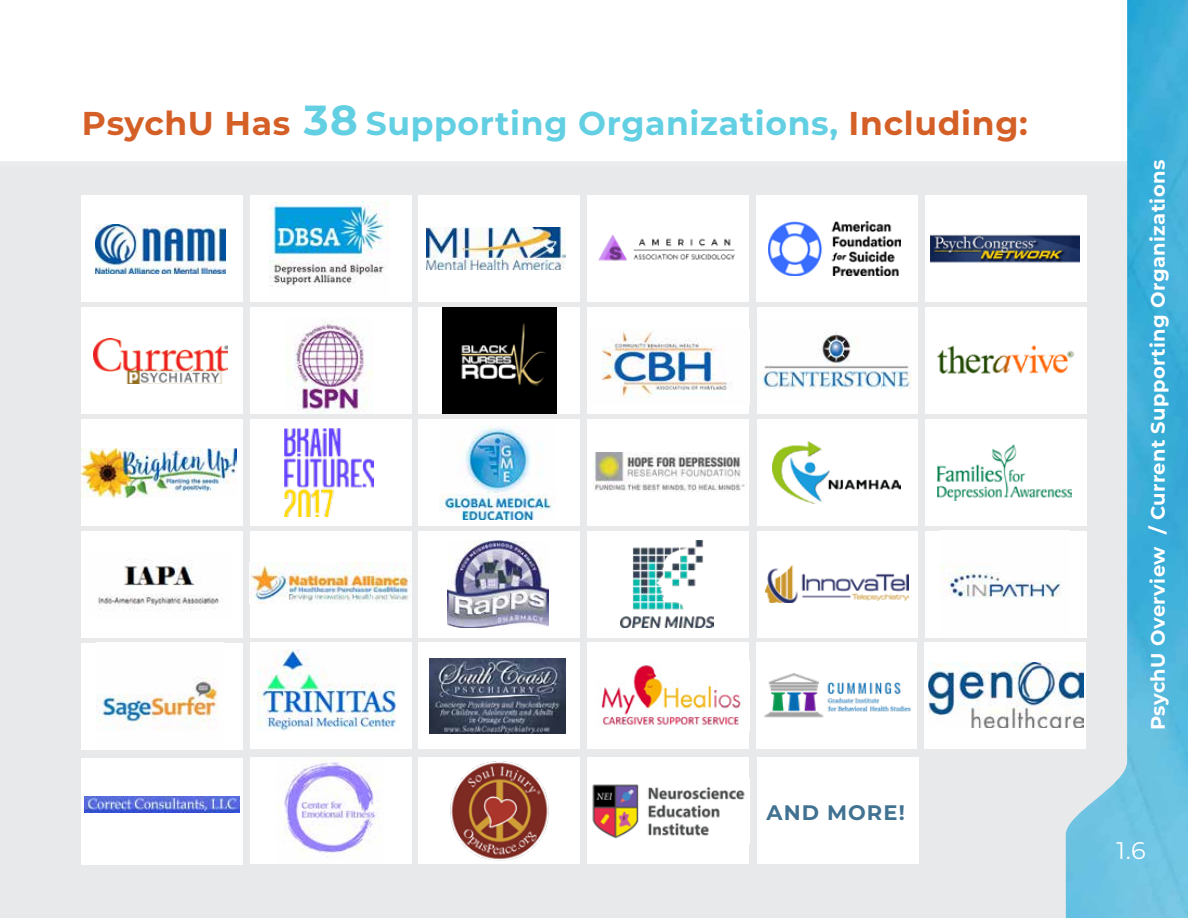
<style>
.page{position:relative;width:1188px;height:918px;background:#fff}
.page>*{position:absolute;margin:0;border:0;box-sizing:border-box;transform-origin:0 0}
.t1{font:700 33px "Montserrat";letter-spacing:.02em;color:#63cfe3}
.t2{font:24px "Montserrat";color:#fff}
.t3{font:700 21px "Montserrat";letter-spacing:.05em;color:#417291}
.t4{font:700 19.5px "Montserrat";letter-spacing:.02em;color:#fff}
.s1{color:#d46027}
.s2{font-size:42px}
</style>
<div class="page">
<div style="left:0;top:162px;width:1161px;height:756px;background:#e7e9ea"></div>
<img style="left:1066px;top:0;width:122px;height:918px">
<div style="left:926px;top:196px;width:161px;height:106px;background:#fff"></div>
<img style="left:931px;top:234px;width:148px;height:29px">
<div style="left:250px;top:307px;width:162px;height:107px;background:#fff"></div>
<img style="left:286px;top:319px;width:86px;height:94px">
<div style="left:418px;top:419px;width:162px;height:106px;background:#fff"></div>
<img style="left:440px;top:425px;width:113px;height:95px">
<div style="left:757px;top:419px;width:161px;height:106px;background:#fff"></div>
<img style="left:772px;top:441px;width:129px;height:62px">
<div style="left:926px;top:307px;width:161px;height:107px;background:#fff"></div>
<img style="left:937px;top:345px;width:138px;height:29px">
<div style="left:81px;top:419px;width:162px;height:107px;background:#fff"></div>
<img style="left:81px;top:448px;width:156px;height:49px">
<div style="left:250px;top:419px;width:162px;height:106px;background:#fff"></div>
<img style="left:285px;top:428px;width:88px;height:88px">
<div style="left:587px;top:643px;width:162px;height:106px;background:#fff"></div>
<img style="left:601px;top:665px;width:140px;height:60px">
<div style="left:418px;top:643px;width:162px;height:106px;background:#fff"></div>
<img style="left:430px;top:658px;width:136px;height:75px">
<div style="left:587px;top:531px;width:162px;height:106px;background:#fff"></div>
<img style="left:620px;top:540px;width:93px;height:88px">
<div style="left:587px;top:419px;width:162px;height:106px;background:#fff"></div>
<img style="left:594px;top:453px;width:151px;height:39px">
<div style="left:81px;top:531px;width:162px;height:106px;background:#fff"></div>
<img style="left:98px;top:560px;width:122px;height:51px">
<div style="left:250px;top:531px;width:162px;height:106px;background:#fff"></div>
<img style="left:250px;top:563px;width:162px;height:40px">
<div style="left:926px;top:419px;width:161px;height:106px;background:#fff"></div>
<img style="left:938px;top:445px;width:134px;height:56px">
<div style="left:418px;top:531px;width:162px;height:106px;background:#fff"></div>
<img style="left:448px;top:540px;width:100px;height:88px">
<div style="left:757px;top:531px;width:161px;height:106px;background:#fff"></div>
<img style="left:765px;top:566px;width:143px;height:36px">
<div style="left:250px;top:643px;width:162px;height:106px;background:#fff"></div>
<img style="left:258px;top:649px;width:139px;height:81px">
<div style="left:418px;top:307px;width:162px;height:107px;background:#fff"></div>
<img style="left:442px;top:307px;width:115px;height:107px">
<div style="left:81px;top:308px;width:162px;height:106px;background:#fff"></div>
<img style="left:94px;top:338px;width:133px;height:45px">
<div style="left:418px;top:196px;width:162px;height:106px;background:#fff"></div>
<img style="left:427px;top:228px;width:138px;height:42px">
<div style="left:926px;top:531px;width:161px;height:106px;background:#fff"></div>
<img style="left:940px;top:566px;width:122px;height:32px">
<div style="left:250px;top:196px;width:162px;height:106px;background:#fff"></div>
<img style="left:269px;top:201px;width:120px;height:86px">
<div style="left:81px;top:196px;width:162px;height:106px;background:#fff"></div>
<img style="left:95px;top:224px;width:131px;height:50px">
<div style="left:587px;top:307px;width:162px;height:107px;background:#fff"></div>
<img style="left:602px;top:329px;width:128px;height:69px">
<div style="left:81px;top:643px;width:162px;height:106px;background:#fff"></div>
<img style="left:97px;top:677px;width:121px;height:52px">
<div style="left:587px;top:196px;width:162px;height:106px;background:#fff"></div>
<img style="left:598px;top:234px;width:137px;height:27px">
<div style="left:757px;top:307px;width:161px;height:107px;background:#fff"></div>
<img style="left:758px;top:332px;width:154px;height:57px">
<div style="left:756px;top:196px;width:162px;height:106px;background:#fff"></div>
<img style="left:768px;top:222px;width:133px;height:54px">
<div style="left:418px;top:758px;width:162px;height:106px;background:#fff"></div>
<img style="left:450px;top:761px;width:99px;height:100px">
<div style="left:587px;top:758px;width:162px;height:106px;background:#fff"></div>
<img style="left:592px;top:784px;width:153px;height:55px">
<div style="left:757px;top:758px;width:162px;height:106px;background:#fff"></div>
<div style="left:250px;top:758px;width:162px;height:106px;background:#fff"></div>
<img style="left:278px;top:759px;width:100px;height:97px">
<div style="left:81px;top:758px;width:162px;height:106px;background:#fff"></div>
<img style="left:84px;top:797px;width:156px;height:15px">
<div style="left:925px;top:642px;width:161px;height:106px;background:#fff"></div>
<img style="left:929px;top:663px;width:155px;height:65px">
<div style="left:756px;top:642px;width:161px;height:106px;background:#fff"></div>
<img style="left:764px;top:673px;width:147px;height:45px">
<p class="t1" style="left:82px;top:100px;width:948px"><span class="s1">PsychU Has</span> <span class="s2">38</span> Supporting Organizations, <span class="s1">Including:</span></p>
<p class="t3" style="left:766px;top:797px;width:140px">AND MORE!</p>
<p class="t4" style="left:1144px;top:730px;width:572px;rotate:-90deg">PsychU Overview / Current Supporting Organizations</p>
<p class="t2" style="left:1117px;top:834px;width:31px">1.6</p>
</div>
